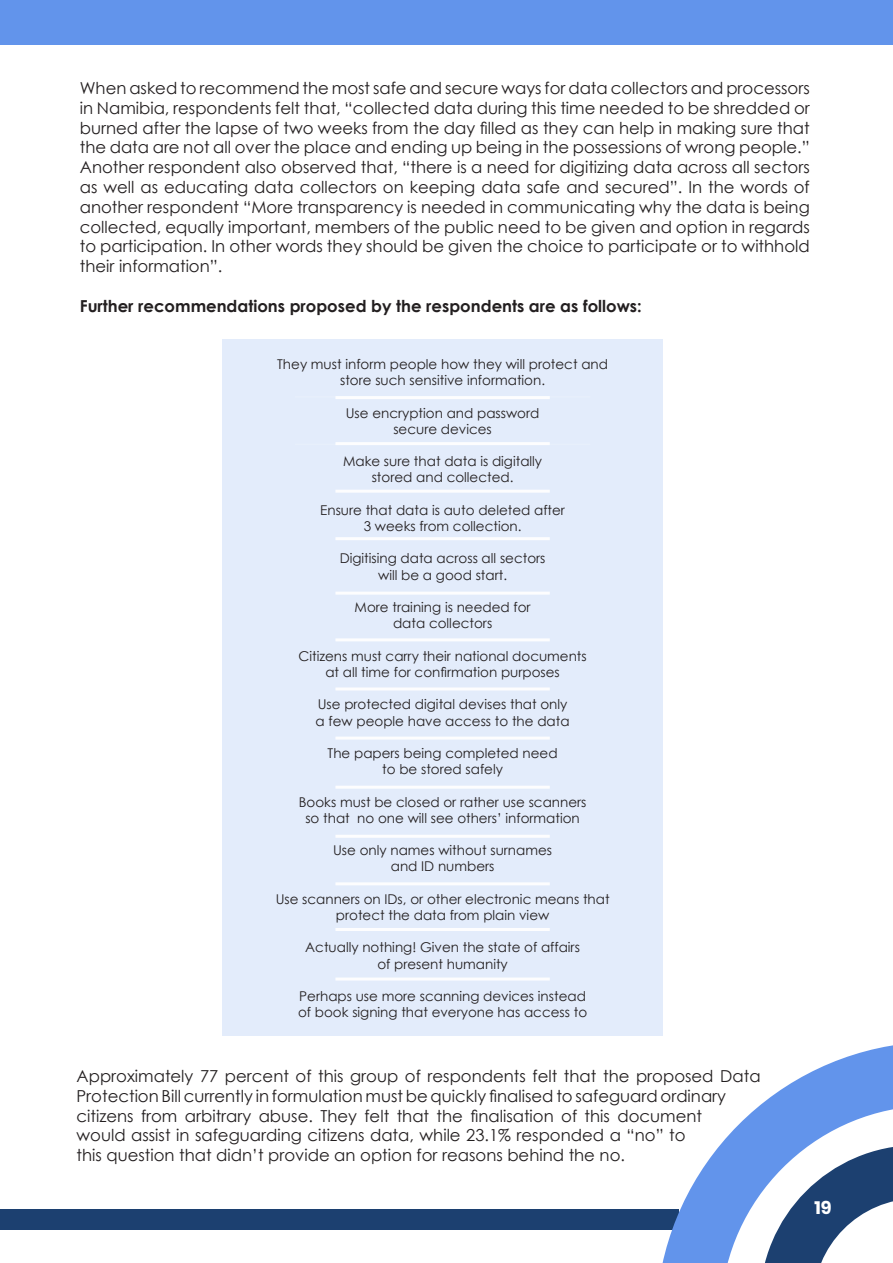
<style>
.page{position:relative;width:893px;height:1263px;background:#fff}
.page>*{position:absolute;margin:0;border:0;box-sizing:border-box;transform-origin:0 0}
.t1{font:700 18px "Poppins";color:#fff}
.t2{font:16.5px/19.8px "Century Gothic";color:#231f20;text-align:justify}
.t3{font:700 16.5px "Century Gothic";color:#231f20}
.t4{font:13.5px/16.2px "Century Gothic";color:#231f20;text-align:center}
</style>
<div class="page">
<div style="left:0;top:1210px;width:679px;height:20px;background:#1c4070"></div>
<svg style="left:657px;top:1045px;width:236px;height:218px"></svg>
<div style="left:0;top:0;width:893px;height:45px;background:#6294eb"></div>
<div style="left:222px;top:339px;width:441px;height:697px;background:#e3ecfb"></div>
<hr style="left:295px;top:396px;width:295px;height:2px;background:#fff">
<hr style="left:295px;top:444px;width:295px;height:1px;background:#fff">
<hr style="left:335px;top:396px;width:215px;height:3px;background:#fff">
<hr style="left:335px;top:442px;width:215px;height:3px;background:#fff">
<hr style="left:335px;top:490px;width:215px;height:3px;background:#fff">
<hr style="left:335px;top:537px;width:215px;height:3px;background:#fff">
<hr style="left:335px;top:592px;width:215px;height:3px;background:#fff">
<hr style="left:335px;top:638px;width:215px;height:3px;background:#fff">
<hr style="left:335px;top:687px;width:215px;height:3px;background:#fff">
<hr style="left:335px;top:736px;width:215px;height:3px;background:#fff">
<hr style="left:335px;top:786px;width:215px;height:3px;background:#fff">
<hr style="left:335px;top:835px;width:215px;height:3px;background:#fff">
<hr style="left:335px;top:882px;width:215px;height:3px;background:#fff">
<hr style="left:335px;top:928px;width:215px;height:3px;background:#fff">
<hr style="left:335px;top:977px;width:215px;height:3px;background:#fff">
<p class="t2" style="left:80px;top:78px;width:731px">When asked to recommend the most safe and secure ways for data collectors and processors in Namibia, respondents felt that, “collected data during this time needed to be shredded or burned after the lapse of two weeks from the day filled as they can help in making sure that the data are not all over the place and ending up being in the possessions of wrong people.” Another respondent also observed that, “there is a need for digitizing data across all sectors as well as educating data collectors on keeping data safe and secured”. In the words of another respondent “More transparency is needed in communicating why the data is being collected, equally important, members of the public need to be given and option in regards to participation. In other words they should be given the choice to participate or to withhold their information”.</p>
<p class="t3" style="left:80px;top:293px;width:563px">Further recommendations proposed by the respondents are as follows:</p>
<p class="t4" style="left:277px;top:356px;width:332px">They must inform people how they will protect and store such sensitive information.</p>
<p class="t4" style="left:346px;top:404px;width:195px">Use encryption and password secure devices</p>
<p class="t4" style="left:343px;top:453px;width:201px">Make sure that data is digitally stored and collected.</p>
<p class="t4" style="left:320px;top:502px;width:246px">Ensure that data is auto deleted after<br>3 weeks from collection.</p>
<p class="t4" style="left:340px;top:550px;width:207px">Digitising data across all sectors will be a good start.</p>
<p class="t4" style="left:355px;top:599px;width:177px">More training is needed for data collectors</p>
<p class="t4" style="left:298px;top:647px;width:290px">Citizens must carry their national documents at all time for confirmation purposes</p>
<p class="t4" style="left:316px;top:696px;width:256px;text-align:left">Use protected digital devises that only a few people have access to the data</p>
<p class="t4" style="left:328px;top:745px;width:231px">The papers being completed need to be stored safely</p>
<p class="t4" style="left:299px;top:793px;width:289px">Books must be closed or rather use scanners so that no one will see others’ information</p>
<p class="t4" style="left:333px;top:842px;width:220px">Use only names without surnames and ID numbers</p>
<p class="t4" style="left:276px;top:890px;width:335px">Use scanners on IDs, or other electronic means that protect the data from plain view</p>
<p class="t4" style="left:305px;top:939px;width:276px">Actually nothing! Given the state of affairs of present humanity</p>
<p class="t4" style="left:298px;top:988px;width:291px;text-align:left">Perhaps use more scanning devices instead of book signing that everyone has access to</p>
<p class="t2" style="left:77px;top:1066px;width:686px;text-align:left">Approximately 77 percent of this group of respondents felt that the proposed Data Protection Bill currently in formulation must be quickly finalised to safeguard ordinary citizens from arbitrary abuse. They felt that the finalisation of this document<br>would assist in safeguarding citizens data, while 23.1% responded a “no” to<br>this question that didn’t provide an option for reasons behind the no.</p>
<p class="t1" style="left:814px;top:1197px;width:19px">19</p>
</div>
